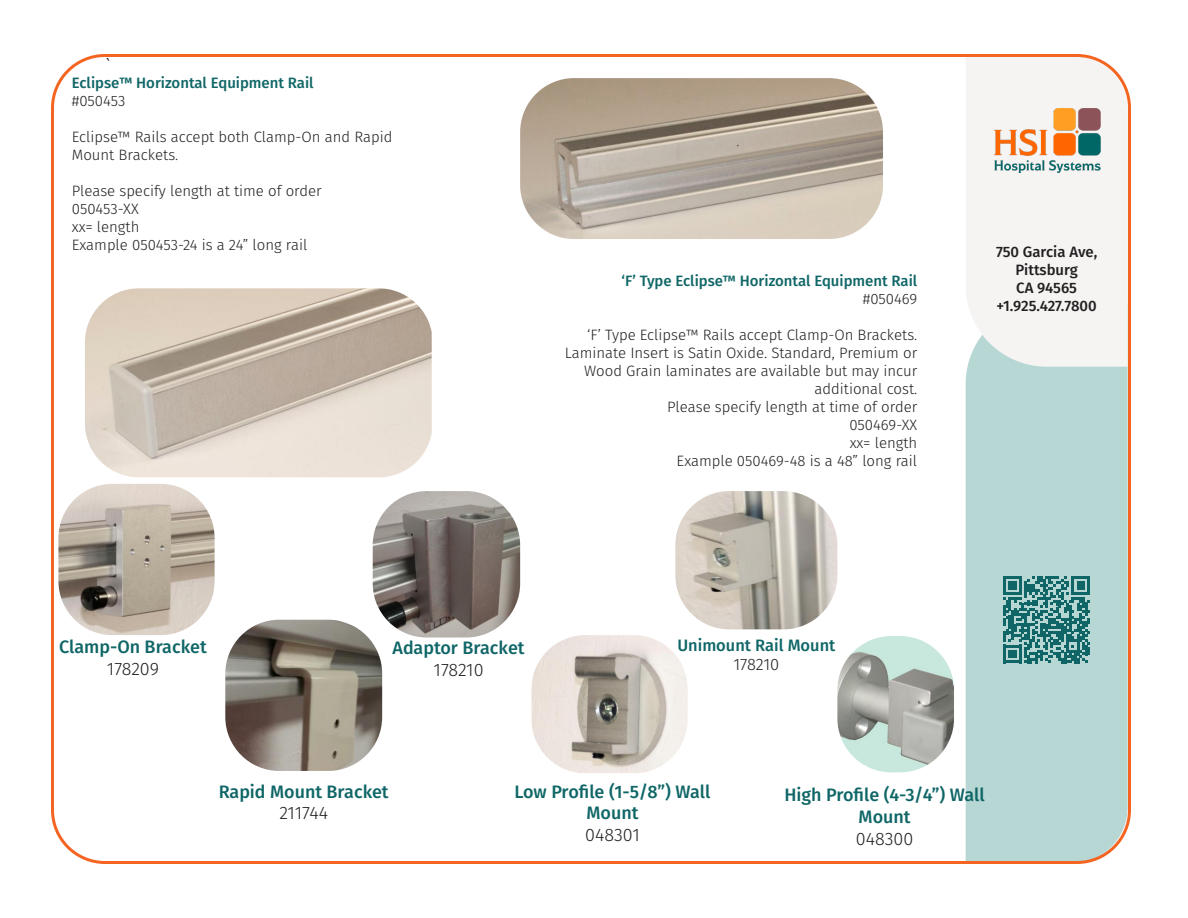
<style>
.page{position:relative;width:1188px;height:918px;background:#fff}
.page>*{position:absolute;margin:0;border:0;box-sizing:border-box;transform-origin:0 0}
.t1{font:500 18px/21.6px "Fira Sans";color:#106667;text-align:center}
.t2{font:300 18px "Fira Sans";color:#231f20}
.t3{font:18px "Minion Pro";color:#231f20}
.t4{font:500 16.5px "Fira Sans";color:#106667}
.t5{font:300 16.5px "Fira Sans";letter-spacing:-.01em;color:#231f20}
.t6{font:300 15px "Fira Sans";color:#231f20}
.t7{font:500 15px "Fira Sans";color:#106667}
.t8{font:500 15px/18px "Fira Sans";color:#231f20;text-align:center}
</style>
<div class="page">
<div style="left:966px;top:367px;width:161px;height:493px;background:#b6d7d4"></div>
<svg style="left:1003px;top:576px;width:87px;height:87px;background:#509191"></svg>
<div style="left:72px;top:78px;width:7px;height:6px;background:#f5f4f3"></div>
<div style="left:966px;top:58px;width:161px;height:309px;background:#f5f4f3"></div>
<img style="left:993px;top:109px;width:108px;height:64px">
<img style="left:520px;top:78px;width:363px;height:161px">
<img style="left:85px;top:288px;width:347px;height:189px">
<img style="left:58px;top:484px;width:157px;height:151px">
<img style="left:225px;top:620px;width:157px;height:151px">
<img style="left:373px;top:491px;width:147px;height:147px">
<img style="left:532px;top:635px;width:156px;height:138px">
<img style="left:675px;top:491px;width:162px;height:138px">
<img style="left:837px;top:636px;width:117px;height:136px">
<p class="t3" style="left:105px;top:52px;width:9px">`</p>
<p class="t7" style="left:72px;top:71px;width:243px">Eclipse™ Horizontal Equipment Rail</p>
<p class="t6" style="left:72px;top:90px;width:55px">#050453</p>
<p class="t6" style="left:72px;top:126px;width:322px">Eclipse™ Rails accept both Clamp-On and Rapid</p>
<p class="t6" style="left:72px;top:144px;width:108px">Mount Brackets.</p>
<p class="t6" style="left:72px;top:180px;width:252px">Please specify length at time of order</p>
<p class="t6" style="left:72px;top:198px;width:68px">050453-XX</p>
<p class="t6" style="left:72px;top:216px;width:69px">xx= length</p>
<p class="t6" style="left:72px;top:234px;width:237px">Example 050453-24 is a 24” long rail</p>
<p class="t7" style="left:622px;top:269px;width:297px">‘F’ Type Eclipse™ Horizontal Equipment Rail</p>
<p class="t6" style="left:863px;top:288px;width:56px">#050469</p>
<p class="t6" style="left:587px;top:324px;width:332px">‘F’ Type Eclipse™ Rails accept Clamp-On Brackets.</p>
<p class="t6" style="left:565px;top:342px;width:354px">Laminate Insert is Satin Oxide. Standard, Premium or</p>
<p class="t6" style="left:584px;top:360px;width:335px">Wood Grain laminates are available but may incur</p>
<p class="t6" style="left:815px;top:378px;width:104px">additional cost.</p>
<p class="t6" style="left:667px;top:396px;width:252px">Please specify length at time of order</p>
<p class="t6" style="left:849px;top:414px;width:69px">050469-XX</p>
<p class="t6" style="left:850px;top:432px;width:69px">xx= length</p>
<p class="t6" style="left:677px;top:450px;width:242px">Example 050469-48 is a 48” long rail</p>
<p class="t8" style="left:996px;top:242px;width:103px">750 Garcia Ave,<br>Pittsburg</p>
<p class="t8" style="left:1016px;top:278px;width:62px">CA 94565</p>
<p class="t8" style="left:997px;top:296px;width:102px">+1.925.427.7800</p>
<p class="t1" style="left:59px;top:635px;width:149px">Clamp-On Bracket</p>
<p class="t2" style="left:107px;top:655px;width:54px">178209</p>
<p class="t1" style="left:393px;top:636px;width:134px">Adaptor Bracket</p>
<p class="t2" style="left:434px;top:657px;width:52px">178210</p>
<p class="t4" style="left:677px;top:632px;width:159px">Unimount Rail Mount</p>
<p class="t5" style="left:733px;top:653px;width:47px">178210</p>
<p class="t1" style="left:219px;top:780px;width:172px">Rapid Mount Bracket</p>
<p class="t2" style="left:279px;top:800px;width:50px">211744</p>
<p class="t1" style="left:514px;top:780px;width:198px">Low Profile (1-5/8”) Wall<br>Mount</p>
<p class="t2" style="left:585px;top:822px;width:56px">048301</p>
<p class="t1" style="left:785px;top:783px;width:202px">High Profile (4-3/4”) Wall<br>Mount</p>
<p class="t2" style="left:856px;top:825px;width:59px">048300</p>
</div>
